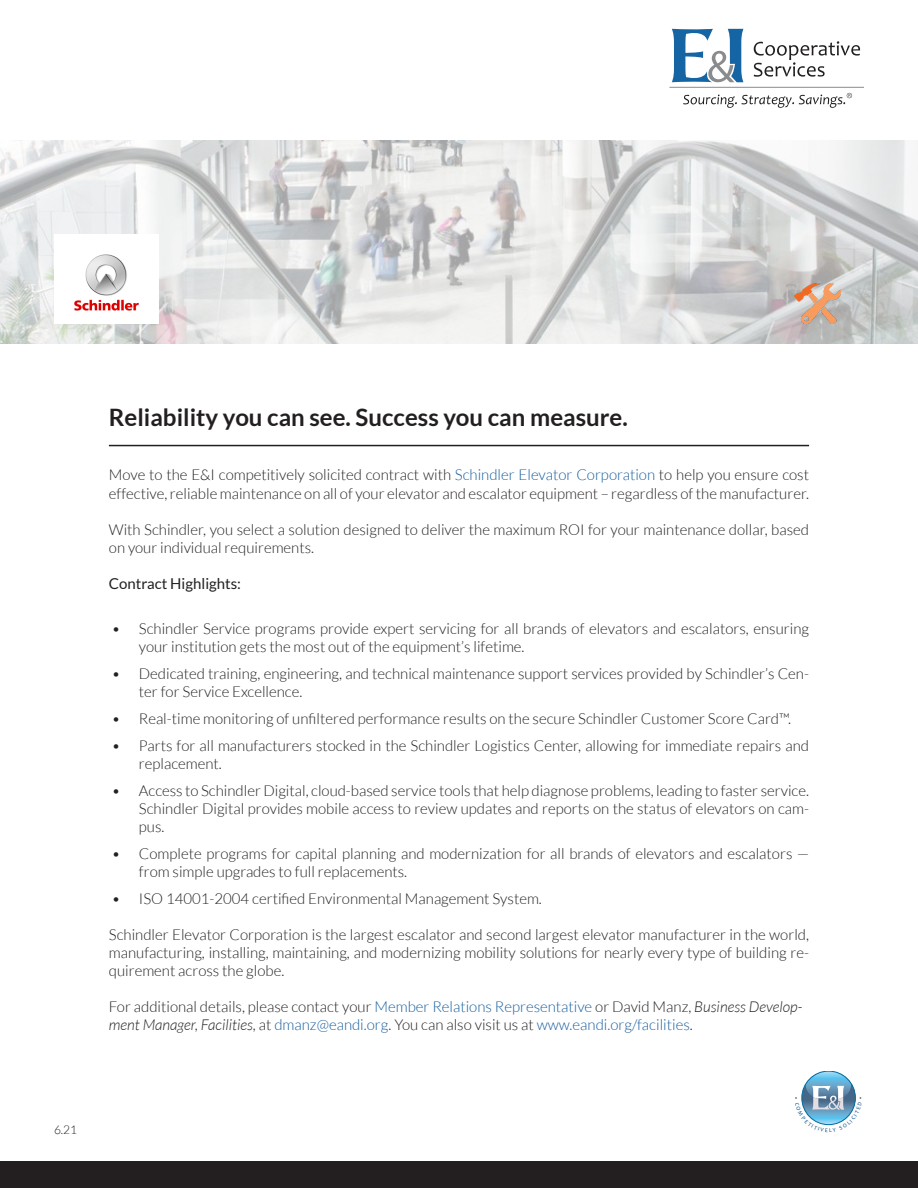
<style>
.page{position:relative;width:918px;height:1188px;background:#fff}
.page>*{position:absolute;margin:0;border:0;box-sizing:border-box;transform-origin:0 0}
.t1{font:700 24px "Lato";color:#231f20}
.t2{font:300 15px/18px "Lato";color:#231f20}
.t3{font:15px "Lato";color:#231f20}
.t4{font:300 12px "Lato";color:#231f20}
.s1{color:#175d9e}
.s2{font-style:italic}
</style>
<div class="page">
<svg style="left:0;top:140px;width:918px;height:204px"></svg>
<svg style="left:754px;top:41px;width:106px;height:36px"></svg>
<svg style="left:672px;top:29px;width:72px;height:53px"></svg>
<hr style="left:669px;top:87px;width:195px;height:1px;background:#8a8b8d">
<svg style="left:683px;top:93px;width:169px;height:15px"></svg>
<hr style="left:109px;top:445px;width:700px;height:1px;background:#231f20">
<div style="left:0;top:1161px;width:918px;height:27px;background:#231f20"></div>
<img style="left:795px;top:283px;width:46px;height:41px">
<img style="left:54px;top:235px;width:104px;height:89px">
<svg style="left:795px;top:1071px;width:67px;height:55px"></svg>
<p class="t1" style="left:109px;top:403px;width:520px">Reliability you can see. Success you can measure.</p>
<p class="t2" style="left:109px;top:464px;width:702px;line-height:19.8px">Move to the E&amp;I competitively solicited contract with <span class="s1">Schindler Elevator Corporation</span> to help you ensure cost effective, reliable maintenance on all of your elevator and escalator equipment – regardless of the manufacturer.</p>
<p class="t2" style="left:109px;top:521px;width:702px">With Schindler, you select a solution designed to deliver the maximum ROI for your maintenance dollar, based on your individual requirements.</p>
<p class="t3" style="left:109px;top:576px;width:134px">Contract Highlights:</p>
<p class="t2" style="left:139px;top:620px;width:672px;text-indent:-27px">• Schindler Service programs provide expert servicing for all brands of elevators and escalators, ensuring your institution gets the most out of the equipment’s lifetime.</p>
<p class="t2" style="left:139px;top:665px;width:672px;text-indent:-27px">• Dedicated training, engineering, and technical maintenance support services provided by Schindler’s Cen&shy;ter for Service Excellence.</p>
<p class="t2" style="left:112px;top:710px;width:681px">• Real-time monitoring of unfiltered performance results on the secure Schindler Customer Score Card™.</p>
<p class="t2" style="left:139px;top:737px;width:672px;text-indent:-27px">• Parts for all manufacturers stocked in the Schindler Logistics Center, allowing for immediate repairs and replacement.</p>
<p class="t2" style="left:139px;top:782px;width:672px;text-align:justify;text-indent:-27px">• Access to Schindler Digital, cloud-based service tools that help diagnose problems, leading to faster service.<br>Schindler Digital provides mobile access to review updates and reports on the status of elevators on cam&shy;pus.</p>
<p class="t2" style="left:139px;top:845px;width:672px;text-indent:-27px">• Complete programs for capital planning and modernization for all brands of elevators and escalators — from simple upgrades to full replacements.</p>
<p class="t2" style="left:112px;top:890px;width:432px">• ISO 14001-2004 certified Environmental Management System.</p>
<p class="t2" style="left:109px;top:926px;width:702px;text-align:justify">Schindler Elevator Corporation is the largest escalator and second largest elevator manufacturer in the world, manufacturing, installing, maintaining, and modernizing mobility solutions for nearly every type of building re&shy;quirement across the globe.</p>
<p class="t2" style="left:109px;top:998px;width:695px">For additional details, please contact your <span class="s1">Member Relations Representative</span> or David Manz, <span class="s2">Business Develop&shy;ment Manager, Facilities,</span> at <span class="s1">dmanz@eandi.org</span>. You can also visit us at <span class="s1">www.eandi.org/facilities</span>.</p>
<p class="t4" style="left:54px;top:1123px;width:25px">6.21</p>
</div>
